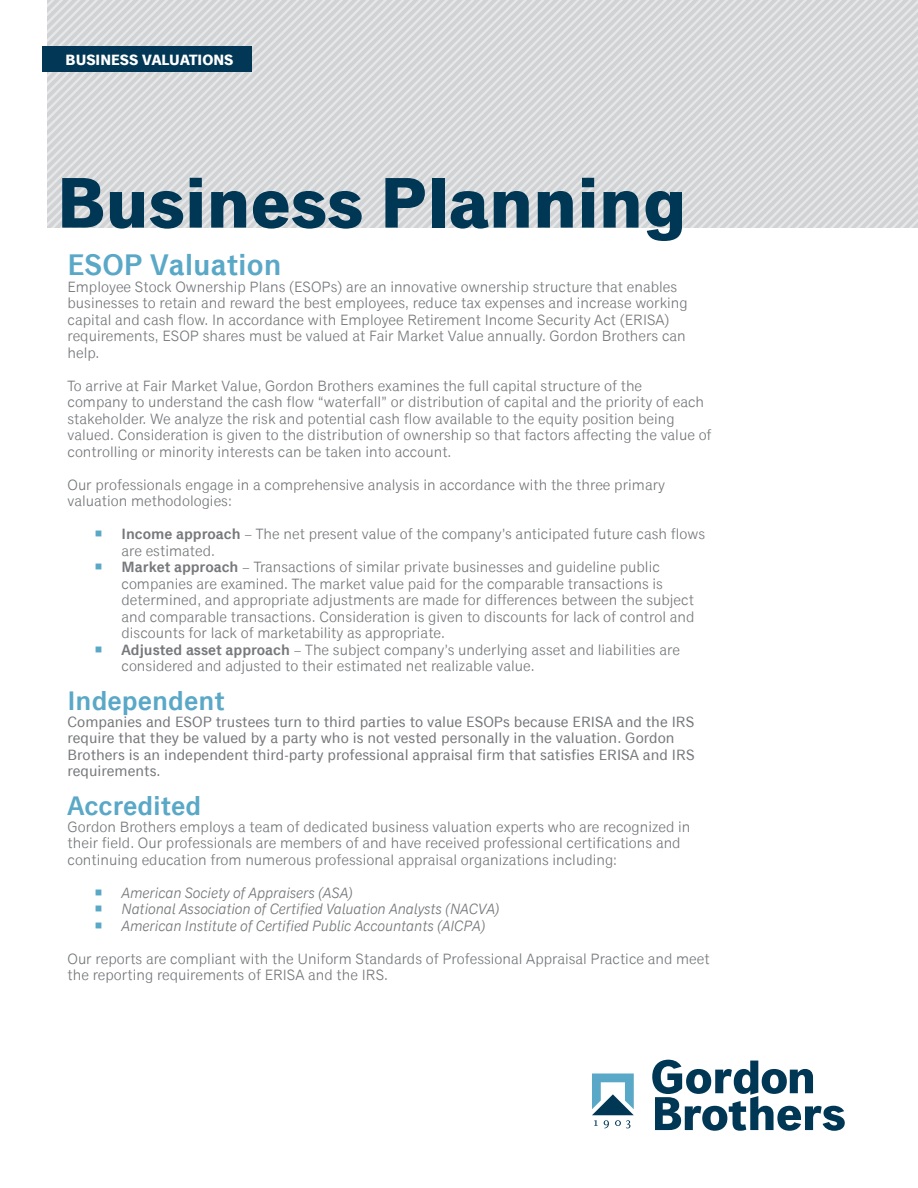
<style>
.page{position:relative;width:918px;height:1188px;background:#fff}
.page>*{position:absolute;margin:0;border:0;box-sizing:border-box;transform-origin:0 0}
.t1{font:700 72px "Classic Grotesque Pro";color:#003755}
.t2{font:600 30px "Classic Grotesque Pro";color:#5aa8c7}
.t3{font:600 27px "Classic Grotesque Pro";color:#5aa8c7}
.t4{font:15px/16.5px "Classic Grotesque Pro";color:#76787b}
.t5{font:15px/16.5px "Classic Grotesque Pro";color:#76787b}
.t6{font:italic 15px "Classic Grotesque Pro";color:#76787b}
.t7{font:700 15px "Classic Grotesque Pro";color:#fff}
.s1{font-weight:600}
</style>
<div class="page">
<svg style="left:47px;top:0;width:871px;height:228px;background:#d8d9db"></svg>
<svg style="left:652px;top:1060px;width:193px;height:71px"></svg>
<svg style="left:592px;top:1074px;width:42px;height:54px"></svg>
<div style="left:43px;top:47px;width:209px;height:25px;background:#023755"></div>
<p class="t7" style="left:66px;top:50px;width:169px">BUSINESS VALUATIONS</p>
<p class="t1" style="left:57px;top:157px;width:631px">Business Planning</p>
<p class="t2" style="left:68px;top:246px;width:216px">ESOP Valuation</p>
<p class="t4" style="left:68px;top:279px;width:622px">Employee Stock Ownership Plans (ESOPs) are an innovative ownership structure that enables businesses to retain and reward the best employees, reduce tax expenses and increase working capital and cash flow. In accordance with Employee Retirement Income Security Act (ERISA) requirements, ESOP shares must be valued at Fair Market Value annually. Gordon Brothers can help.</p>
<p class="t4" style="left:68px;top:378px;width:646px">To arrive at Fair Market Value, Gordon Brothers examines the full capital structure of the<br>company to understand the cash flow “waterfall” or distribution of capital and the priority of each stakeholder. We analyze the risk and potential cash flow available to the equity position being valued. Consideration is given to the distribution of ownership so that factors affecting the value of controlling or minority interests can be taken into account.</p>
<p class="t4" style="left:68px;top:477px;width:599px">Our professionals engage in a comprehensive analysis in accordance with the three primary valuation methodologies:</p>
<p class="t4" style="left:122px;top:526px;width:585px"><span class="s1">Income approach</span> – The net present value of the company’s anticipated future cash flows are estimated.</p>
<p class="t4" style="left:122px;top:559px;width:575px"><span class="s1">Market approach</span> – Transactions of similar private businesses and guideline public companies are examined. The market value paid for the comparable transactions is determined, and appropriate adjustments are made for differences between the subject and comparable transactions. Consideration is given to discounts for lack of control and discounts for lack of marketability as appropriate.</p>
<p class="t4" style="left:122px;top:642px;width:560px"><span class="s1">Adjusted asset approach</span> – The subject company’s underlying asset and liabilities are considered and adjusted to their estimated net realizable value.</p>
<p class="t3" style="left:68px;top:684px;width:159px">Independent</p>
<p class="t5" style="left:68px;top:714px;width:628px">Companies and ESOP trustees turn to third parties to value ESOPs because ERISA and the IRS require that they be valued by a party who is not vested personally in the valuation. Gordon</p>
<p class="t5" style="left:68px;top:747px;width:629px">Brothers is an independent third-party professional appraisal firm that satisfies ERISA and IRS requirements.</p>
<p class="t3" style="left:68px;top:789px;width:136px">Accredited</p>
<p class="t4" style="left:68px;top:819px;width:625px">Gordon Brothers employs a team of dedicated business valuation experts who are recognized in their field. Our professionals are members of and have received professional certifications and continuing education from numerous professional appraisal organizations including:</p>
<p class="t6" style="left:122px;top:884px;width:233px">American Society of Appraisers (ASA)</p>
<p class="t6" style="left:122px;top:900px;width:380px">National Association of Certified Valuation Analysts (NACVA)</p>
<p class="t6" style="left:122px;top:917px;width:366px">American Institute of Certified Public Accountants (AICPA)</p>
<p class="t4" style="left:68px;top:951px;width:644px">Our reports are compliant with the Uniform Standards of Professional Appraisal Practice and meet the reporting requirements of ERISA and the IRS.</p>
</div>
